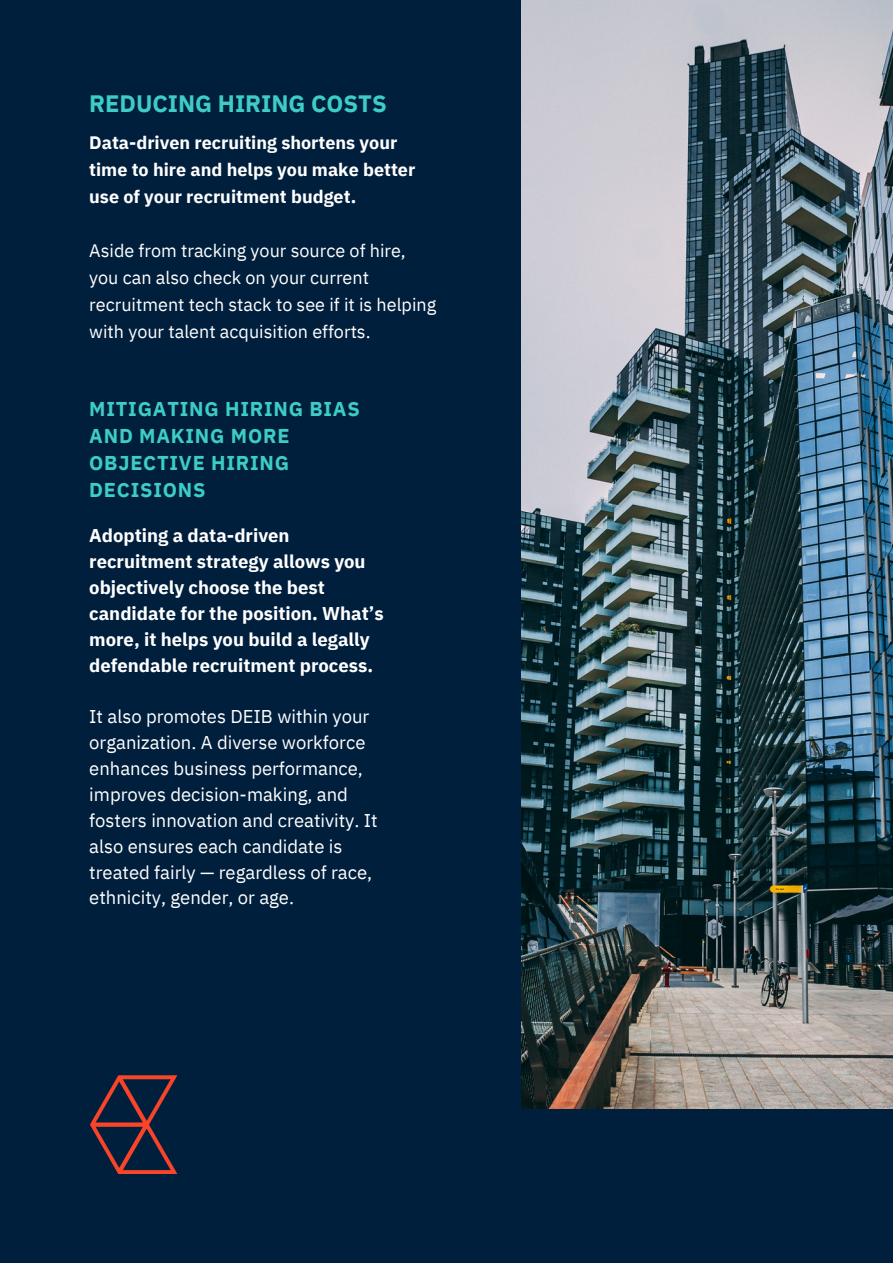
<style>
.page{position:relative;width:893px;height:1264px;background:#fff}
.page>*{position:absolute;margin:0;border:0;box-sizing:border-box;transform-origin:0 0}
.t1{font:700 23.7px "IBM Plex Sans";color:#3dccc7}
.t2{font:700 19.95px/27px "IBM Plex Sans";letter-spacing:.04em;color:#3dccc7}
.t3{font:18.45px/25.8px "IBM Plex Sans";color:#fff}
.t4{font:700 18.45px/25.8px "IBM Plex Sans";color:#fff}
.t5{font:18px/27px "IBM Plex Sans";color:#fff}
.t6{font:700 18px/27px "IBM Plex Sans";color:#fff}
</style>
<div class="page">
<div style="left:0;top:0;width:892px;height:1262px;background:#001f3d"></div>
<img style="left:521px;top:0;width:371px;height:1108px">
<img style="left:89px;top:1075px;width:89px;height:98px">
<p class="t1" style="left:89px;top:87px;width:299px">REDUCING HIRING COSTS</p>
<p class="t6" style="left:89px;top:129px;width:327px">Data-driven recruiting shortens your time to hire and helps you make better use of your recruitment budget.</p>
<p class="t5" style="left:89px;top:237px;width:348px">Aside from tracking your source of hire, you can also check on your current recruitment tech stack to see if it is helping with your talent acquisition efforts.</p>
<p class="t2" style="left:89px;top:395px;width:272px">MITIGATING HIRING BIAS<br>AND MAKING MORE<br>OBJECTIVE HIRING<br>DECISIONS</p>
<p class="t4" style="left:89px;top:522px;width:296px">Adopting a data-driven recruitment strategy allows you objectively choose the best candidate for the position. What’s more, it helps you build a legally defendable recruitment process.</p>
<p class="t3" style="left:89px;top:703px;width:290px">It also promotes DEIB within your organization. A diverse workforce enhances business performance, improves decision-making, and fosters innovation and creativity. It also ensures each candidate is treated fairly — regardless of race, ethnicity, gender, or age.</p>
</div>
